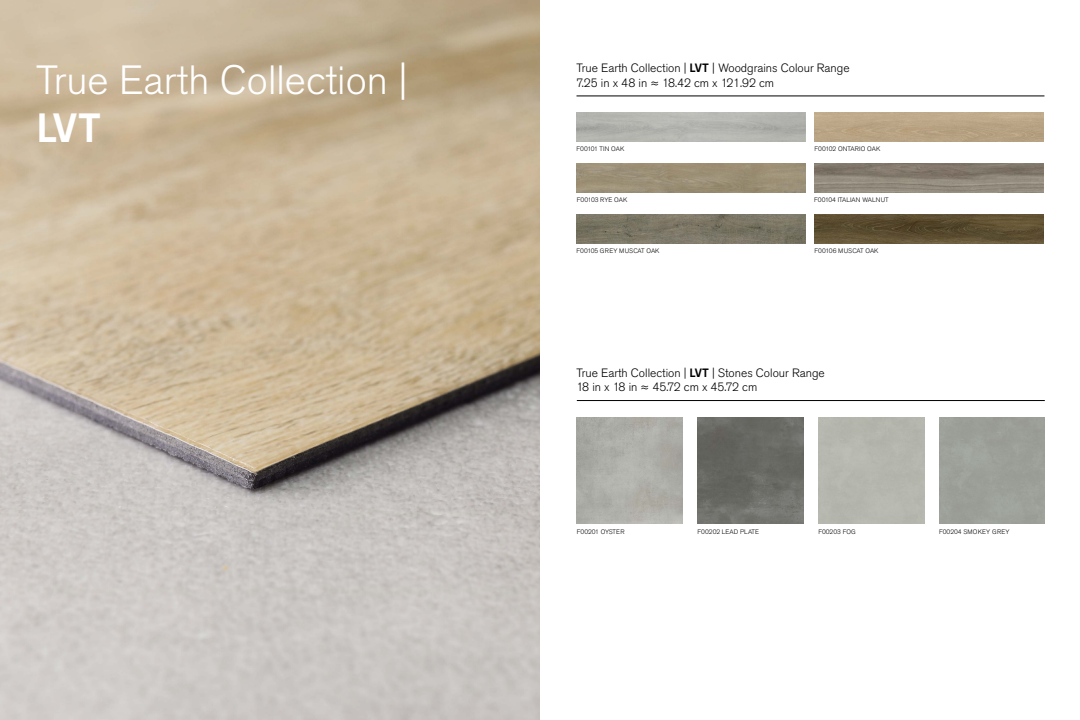
<style>
.page{position:relative;width:1080px;height:720px;background:#fff}
.page>*{position:absolute;margin:0;border:0;box-sizing:border-box;transform-origin:0 0}
.t1{font:300 40.5px "Akzidenz Grotesk Pro";color:#fff}
.t2{font:500 40.5px "Akzidenz Grotesk Pro";color:#fff}
.t3{font:300 12px/14.4px "Akzidenz Grotesk Pro";color:#000}
.t4{font:300 6.5px "Akzidenz Grotesk Pro";color:#000}
.s1{font-weight:500}
</style>
<div class="page">
<img style="left:0;top:0;width:540px;height:720px">
<img style="left:576px;top:215px;width:229px;height:28px">
<img style="left:815px;top:215px;width:229px;height:28px">
<img style="left:577px;top:164px;width:229px;height:28px">
<img style="left:814px;top:164px;width:229px;height:28px">
<hr style="left:576px;top:96px;width:468px;height:1px;background:#000">
<img style="left:698px;top:417px;width:105px;height:106px">
<hr style="left:577px;top:400px;width:468px;height:1px;background:#000">
<h1 class="t1" style="left:36px;top:53px;width:373px">True Earth Collection |</h1>
<h1 class="t2" style="left:36px;top:102px;width:67px">LVT</h1>
<h2 class="t3" style="left:576px;top:61px;width:275px">True Earth Collection | <span class="s1">LVT</span> | Woodgrains Colour Range</h2>
<h2 class="t3" style="left:576px;top:75px;width:199px">7.25 in x 48 in ≈ 18.42 cm x 121.92 cm</h2>
<p class="t4" style="left:577px;top:145px;width:49px">F00101 TIN OAK</p>
<p class="t4" style="left:815px;top:145px;width:67px">F00102 ONTARIO OAK</p>
<p class="t4" style="left:577px;top:196px;width:52px">F00103 RYE OAK</p>
<p class="t4" style="left:814px;top:196px;width:76px">F00104 ITALIAN WALNUT</p>
<p class="t4" style="left:577px;top:247px;width:85px">F00105 GREY MUSCAT OAK</p>
<p class="t4" style="left:815px;top:247px;width:65px">F00106 MUSCAT OAK</p>
<h2 class="t3" style="left:576px;top:365px;width:250px">True Earth Collection | <span class="s1">LVT</span> | Stones Colour Range<br>18 in x 18 in ≈ 45.72 cm x 45.72 cm</h2>
<p class="t4" style="left:577px;top:527px;width:49px">F00201 OYSTER</p>
<p class="t4" style="left:698px;top:527px;width:63px">F00202 LEAD PLATE</p>
<p class="t4" style="left:818px;top:527px;width:39px">F00203 FOG</p>
<p class="t4" style="left:939px;top:527px;width:72px">F00204 SMOKEY GREY</p>
</div>
